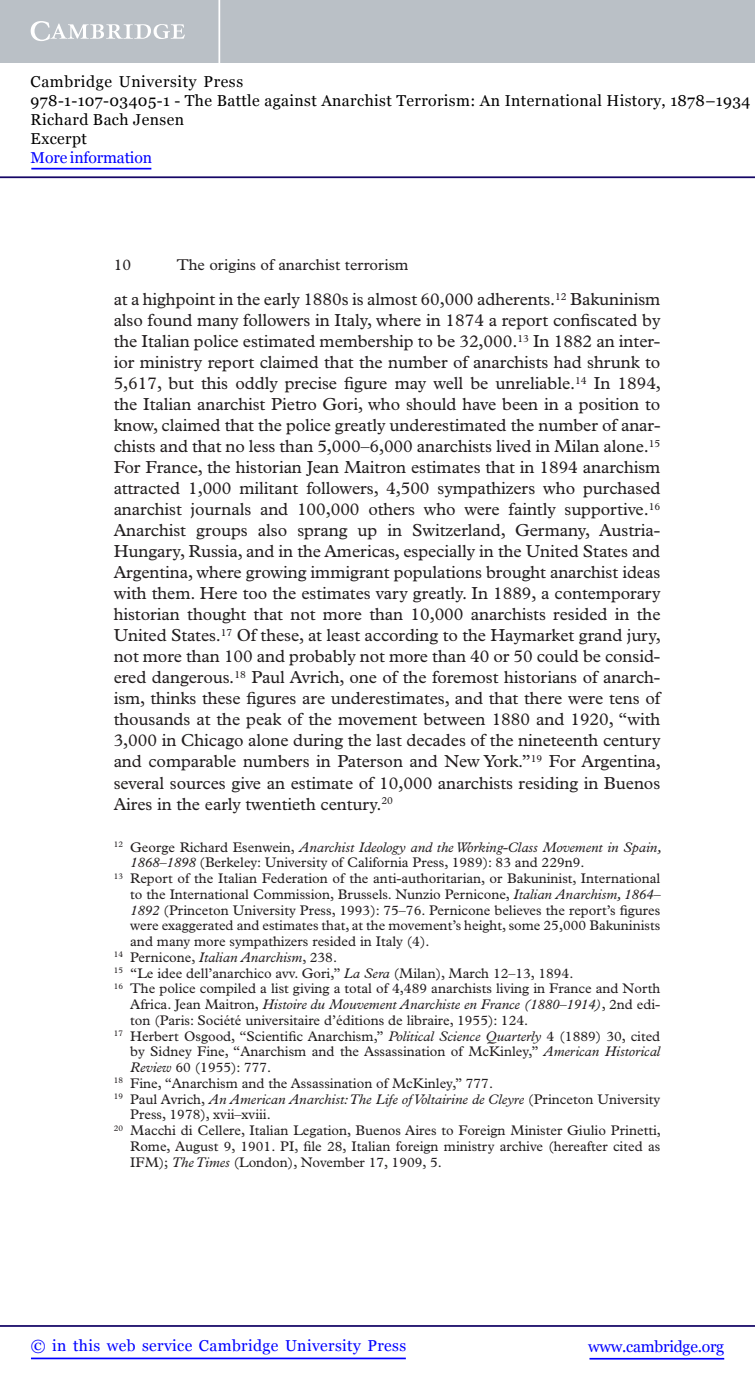
<style>
.page{position:relative;width:755px;height:1385px;background:#fff}
.page>*{position:absolute;margin:0;border:0;box-sizing:border-box;transform-origin:0 0}
.t1{font:17.5px/21px "Plantin Std";letter-spacing:-.005em;color:#231f20;text-align:justify}
.t2{font:15.75px/18.9px "Georgia";letter-spacing:.025em;color:#000}
.t3{font:15.75px "Georgia";letter-spacing:.025em;color:#00f}
.t4{font:15.75px "Plantin Std";color:#231f20}
.t5{font:15.75px "Georgia";letter-spacing:-.015em;color:#00f}
.t6{font:15.75px "Georgia";letter-spacing:-.01em;color:#00f}
.t7{font:14px "Plantin Std";color:#231f20}
.t8{font:italic 14px "Plantin Std";color:#231f20}
.s1{font-style:normal}
.s2{font-style:italic}
</style>
<div class="page">
<hr style="left:589px;top:1358px;width:134px;height:1px;background:#00f">
<hr style="left:0;top:1325px;width:754px;height:2px;background:#150666">
<hr style="left:31px;top:1357px;width:374px;height:2px;background:#00f">
<div style="left:0;top:0;width:754px;height:63px;background:#bac0c6"></div>
<svg style="left:31px;top:21px;width:154px;height:20px"></svg>
<hr style="left:218px;top:0;width:2px;height:63px;background:#fff">
<hr style="left:0;top:176px;width:754px;height:2px;background:#150666">
<hr style="left:31px;top:168px;width:120px;height:1px;background:#00f">
<p class="t2" style="left:31px;top:72px;width:720px">Cambridge University Press<br>978-1-107-03405-1 - The Battle against Anarchist Terrorism: An International History, 1878–1934<br>Richard Bach Jensen<br>Excerpt</p>
<p class="t6" style="left:31px;top:148px;width:123px">More information</p>
<p class="t4" style="left:114px;top:260px;width:19px">10</p>
<p class="t4" style="left:177px;top:260px;width:233px">The origins of anarchist terrorism</p>
<p class="t1" style="left:114px;top:290px;width:548px">at a highpoint in the early 1880s is almost 60,000 adherents. <sup>12</sup> Bakuninism also found many followers in Italy, where in 1874 a report confiscated by the Italian police estimated membership to be 32,000. <sup>13</sup> In 1882 an inter&shy;ior ministry report claimed that the number of anarchists had shrunk to 5,617, but this oddly precise figure may well be unreliable. <sup>14</sup> In 1894, the Italian anarchist Pietro Gori, who should have been in a position to know, claimed that the police greatly underestimated the number of anar&shy;chists and that no less than 5,000–6,000 anarchists lived in Milan alone. <sup>15<br></sup>For France, the historian Jean Maitron estimates that in 1894 anarchism attracted 1,000 militant followers, 4,500 sympathizers who purchased anarchist journals and 100,000 others who were faintly supportive. <sup>16<br></sup>Anarchist groups also sprang up in Switzerland, Germany, Austria-Hungary, Russia, and in the Americas, especially in the United States and Argentina, where growing immigrant populations brought anarchist ideas with them. Here too the estimates vary greatly. In 1889, a contemporary historian thought that not more than 10,000 anarchists resided in the United States. <sup>17</sup> Of these, at least according to the Haymarket grand jury, not more than 100 and probably not more than 40 or 50 could be consid&shy;ered dangerous. <sup>18</sup> Paul Avrich , one of the foremost historians of anarch&shy;ism, thinks these figures are underestimates, and that there were tens of thousands at the peak of the movement between 1880 and 1920, “with 3,000 in Chicago alone during the last decades of the nineteenth century and comparable numbers in Paterson and New York.” <sup>19</sup> For Argentina, several sources give an estimate of 10,000 anarchists residing in Buenos Aires in the early twentieth century. <sup>20</sup></p>
<p class="t8" style="left:114px;top:842px;width:549px"><sup>12</sup> <span class="s1">George Richard Esenwein ,</span> Anarchist Ideology and the Working-Class Movement in Spain,</p>
<p class="t7" style="left:130px;top:857px;width:455px"><span class="s2">1868–1898</span> ( Berkeley : University of California Press, 1989 ): 83 and 229n9 .</p>
<p class="t7" style="left:114px;top:873px;width:547px"><sup>13</sup> Report of the Italian Federation of the anti-authoritarian, or Bakuninist, International</p>
<p class="t7" style="left:130px;top:889px;width:531px">to the International Commission, Brussels. Nunzio Pernicone , <span class="s2">Italian Anarchism, 1864–</span></p>
<p class="t7" style="left:130px;top:905px;width:531px"><span class="s2">1892</span> ( Princeton University Press , 1993 ) : 75–76. Pernicone believes the report’s figures</p>
<p class="t7" style="left:130px;top:920px;width:531px">were exaggerated and estimates that, at the movement’s height, some 25,000 Bakuninists</p>
<p class="t7" style="left:130px;top:936px;width:300px">and many more sympathizers resided in Italy (4).</p>
<p class="t8" style="left:114px;top:952px;width:224px"><sup>14</sup> <span class="s1">Pernicone,</span> Italian Anarchism <span class="s1">, 238.</span></p>
<p class="t7" style="left:114px;top:968px;width:460px"><sup>15</sup> “Le idee dell’anarchico avv. Gori,” <span class="s2">La Sera</span> (Milan), March 12–13, 1894.</p>
<p class="t7" style="left:114px;top:983px;width:547px"><sup>16</sup> The police compiled a list giving a total of 4,489 anarchists living in France and North</p>
<p class="t8" style="left:130px;top:999px;width:531px"><span class="s1">Africa. Jean Maitron ,</span> Histoire du Mouvement Anarchiste en France (1880–1914)<span class="s1">, 2nd edi-</span></p>
<p class="t7" style="left:130px;top:1015px;width:399px">ton ( Paris : Soci é t é universitaire d’ é ditions de libraire, 1955 ): 124 .</p>
<p class="t7" style="left:114px;top:1031px;width:547px"><sup>17</sup> Herbert Osgood , “ Scientific Anarchism ,” <span class="s2">Political Science Quarterly</span> 4 ( 1889 ) 30 , cited</p>
<p class="t7" style="left:130px;top:1046px;width:531px">by Sidney Fine , “ Anarchism and the Assassination of McKinley ,” <span class="s2">American Historical</span></p>
<p class="t7" style="left:130px;top:1062px;width:142px"><span class="s2">Review</span> 60 ( 1955 ): 777 .</p>
<p class="t7" style="left:114px;top:1078px;width:380px"><sup>18</sup> Fine, “Anarchism and the Assassination of McKinley,” 777.</p>
<p class="t8" style="left:114px;top:1094px;width:547px"><sup>19</sup> <span class="s1">Paul Avrich ,</span> An American Anarchist: The Life of Voltairine de Cleyre <span class="s1">( Princeton University</span></p>
<p class="t7" style="left:130px;top:1109px;width:142px">Press , 1978 ), xvii–xviii .</p>
<p class="t7" style="left:114px;top:1125px;width:548px"><sup>20</sup> Macchi di Cellere, Italian Legation, Buenos Aires to Foreign Minister Giulio Prinetti,</p>
<p class="t7" style="left:130px;top:1141px;width:531px">Rome, August 9, 1901. PI, file 28, Italian foreign ministry archive (hereafter cited as</p>
<p class="t7" style="left:130px;top:1157px;width:313px">IFM); <span class="s2">The Times</span> (London), November 17, 1909, 5.</p>
<p class="t3" style="left:31px;top:1337px;width:376px">© in this web service Cambridge University Press</p>
<p class="t5" style="left:587px;top:1337px;width:137px">www.cambridge.org</p>
</div>
